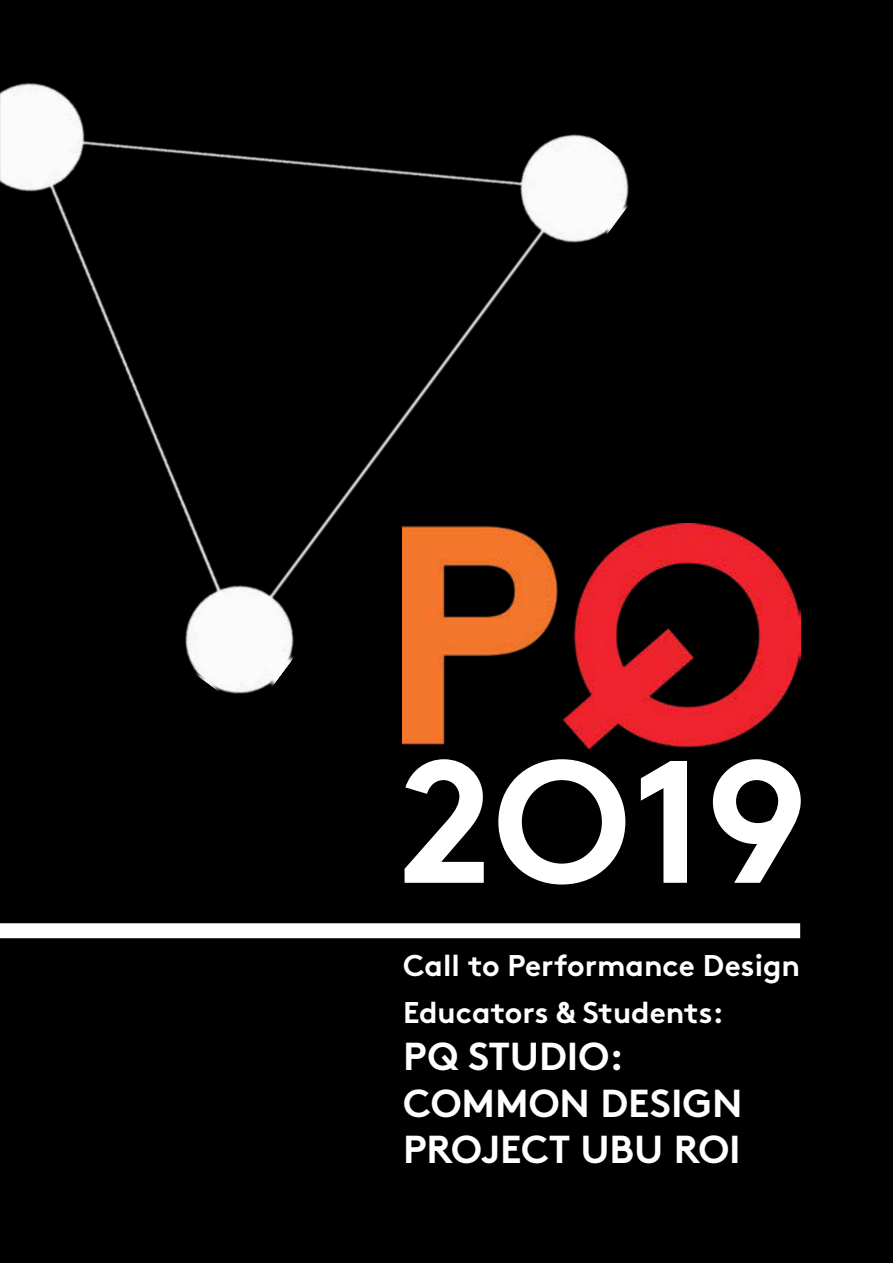
<style>
.page{position:relative;width:893px;height:1263px;background:#000}
.page>*{position:absolute;margin:0;border:0;box-sizing:border-box;transform-origin:0 0}
.t1{font:700 174px "Brown Pro";color:#fff}
.t2{font:700 39px/46.8px "Brown Pro";color:#fff}
.t3{font:700 30px/46.8px "Brown Pro";color:#fff}
</style>
<div class="page">
<div style="left:0;top:923px;width:800px;height:15px;background:#fff"></div>
<img style="left:0;top:82px;width:629px;height:612px">
<img style="left:402px;top:523px;width:399px;height:226px">
<h1 class="t1" style="left:398px;top:681px;width:412px">2O19</h1>
<p class="t3" style="left:403px;top:939px;width:399px">Call to Performance Design<br>Educators &amp; Students:</p>
<h2 class="t2" style="left:403px;top:1028px;width:341px">PQ STUDIO:<br>COMMON DESIGN<br>PROJECT UBU ROI</h2>
</div>
